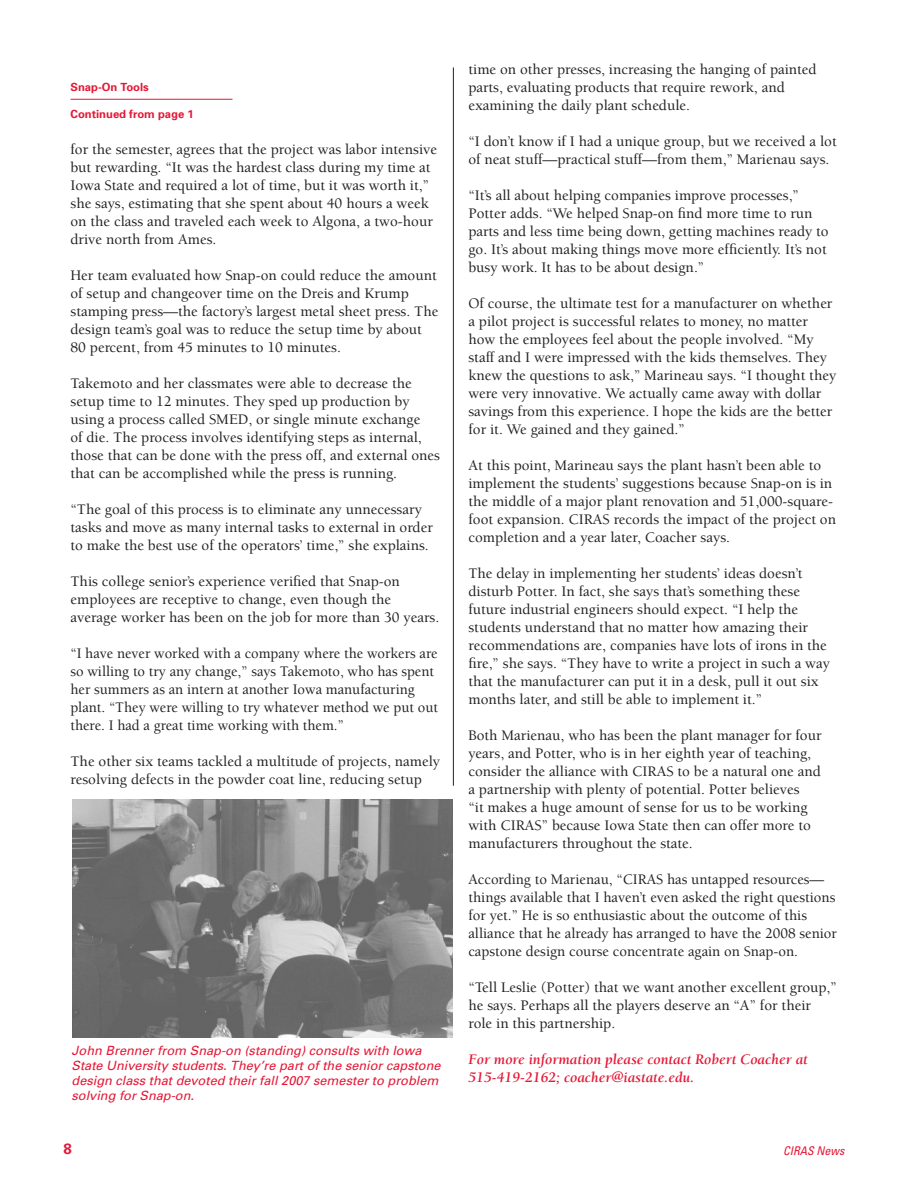
<style>
.page{position:relative;width:918px;height:1188px;background:#fff}
.page>*{position:absolute;margin:0;border:0;box-sizing:border-box;transform-origin:0 0}
.Body_Berkeley{font:500 15px/18px "Berkeley";color:#231f20}
.For_more_info{font:italic 700 15px/18px "Berkeley";color:#e51836}
.t1{font:700 15px "Univers";color:#e51836}
.t2{font:italic 12.75px/15px "Univers";color:#e51836}
.t3{font:italic condensed 12px "Univers";color:#e51836}
.t4{font:700 11.25px "Univers";color:#e51836}
</style>
<div class="page">
<hr style="left:70px;top:99px;width:162px;height:1px;background:#e51836">
<img style="left:72px;top:799px;width:380px;height:238px">
<hr style="left:453px;top:68px;width:1px;height:718px;background:#231f20">
<p class="t4" style="left:70px;top:80px;width:80px">Snap-On Tools</p>
<p class="t4" style="left:70px;top:107px;width:125px">Continued from page 1</p>
<p class="Body_Berkeley" style="left:70px;top:140px;width:368px">for the semester, agrees that the project was labor intensive but rewarding. “It was the hardest class during my time at Iowa State and required a lot of time, but it was worth it,” she says, estimating that she spent about 40 hours a week on the class and traveled each week to Algona, a two-hour drive north from Ames.</p>
<p class="Body_Berkeley" style="left:70px;top:266px;width:369px">Her team evaluated how Snap-on could reduce the amount of setup and changeover time on the Dreis and Krump stamping press—the factory’s largest metal sheet press. The design team’s goal was to reduce the setup time by about 80 percent, from 45 minutes to 10 minutes.</p>
<p class="Body_Berkeley" style="left:70px;top:374px;width:371px">Takemoto and her classmates were able to decrease the setup time to 12 minutes. They sped up production by using a process called SMED, or single minute exchange<br>of die. The process involves identifying steps as internal, those that can be done with the press off, and external ones that can be accomplished while the press is running.</p>
<p class="Body_Berkeley" style="left:70px;top:500px;width:364px">“The goal of this process is to eliminate any unnecessary tasks and move as many internal tasks to external in order to make the best use of the operators’ time,” she explains.</p>
<p class="Body_Berkeley" style="left:70px;top:572px;width:370px">This college senior’s experience verified that Snap-on employees are receptive to change, even though the average worker has been on the job for more than 30 years.</p>
<p class="Body_Berkeley" style="left:70px;top:644px;width:369px">“I have never worked with a company where the workers are so willing to try any change,” says Takemoto, who has spent her summers as an intern at another Iowa manufacturing plant. “They were willing to try whatever method we put out there. I had a great time working with them.”</p>
<p class="Body_Berkeley" style="left:70px;top:752px;width:371px">The other six teams tackled a multitude of projects, namely resolving defects in the powder coat line, reducing setup</p>
<p class="t2" style="left:72px;top:1043px;width:371px">John Brenner from Snap-on (standing) consults with Iowa State University students. They’re part of the senior capstone design class that devoted their fall 2007 semester to problem solving for Snap-on.</p>
<p class="Body_Berkeley" style="left:468px;top:61px;width:350px">time on other presses, increasing the hanging of painted parts, evaluating products that require rework, and examining the daily plant schedule.</p>
<p class="Body_Berkeley" style="left:468px;top:133px;width:370px">“I don’t know if I had a unique group, but we received a lot of neat stuff—practical stuff—from them,” Marienau says.</p>
<p class="Body_Berkeley" style="left:468px;top:187px;width:362px">“It’s all about helping companies improve processes,” Potter adds. “We helped Snap-on find more time to run parts and less time being down, getting machines ready to go. It’s about making things move more efficiently. It’s not busy work. It has to be about design.”</p>
<p class="Body_Berkeley" style="left:468px;top:295px;width:369px">Of course, the ultimate test for a manufacturer on whether a pilot project is successful relates to money, no matter how the employees feel about the people involved. “My staff and I were impressed with the kids themselves. They knew the questions to ask,” Marineau says. “I thought they were very innovative. We actually came away with dollar savings from this experience. I hope the kids are the better for it. We gained and they gained.”</p>
<p class="Body_Berkeley" style="left:468px;top:457px;width:369px">At this point, Marineau says the plant hasn’t been able to implement the students’ suggestions because Snap-on is in the middle of a major plant renovation and 51,000-square&shy;foot expansion. CIRAS records the impact of the project on completion and a year later, Coacher says.</p>
<p class="Body_Berkeley" style="left:468px;top:565px;width:363px">The delay in implementing her students’ ideas doesn’t disturb Potter. In fact, she says that’s something these future industrial engineers should expect. “I help the students understand that no matter how amazing their recommendations are, companies have lots of irons in the fire,” she says. “They have to write a project in such a way that the manufacturer can put it in a desk, pull it out six months later, and still be able to implement it.”</p>
<p class="Body_Berkeley" style="left:468px;top:727px;width:355px">Both Marienau, who has been the plant manager for four years, and Potter, who is in her eighth year of teaching, consider the alliance with CIRAS to be a natural one and a partnership with plenty of potential. Potter believes<br>“it makes a huge amount of sense for us to be working with CIRAS” because Iowa State then can offer more to manufacturers throughout the state.</p>
<p class="Body_Berkeley" style="left:468px;top:871px;width:370px">According to Marienau, “CIRAS has untapped resources— things available that I haven’t even asked the right questions for yet.” He is so enthusiastic about the outcome of this alliance that he already has arranged to have the 2008 senior capstone design course concentrate again on Snap-on.</p>
<p class="Body_Berkeley" style="left:468px;top:979px;width:370px">“Tell Leslie (Potter) that we want another excellent group,” he says. Perhaps all the players deserve an “A” for their role in this partnership.</p>
<p class="For_more_info" style="left:468px;top:1051px;width:341px">For more information please contact Robert Coacher at<br>515-419-2162; coacher@iastate.edu.</p>
<p class="t1" style="left:64px;top:1139px;width:10px">8</p>
<p class="t3" style="left:783px;top:1143px;width:63px">CIRAS News</p>
</div>
